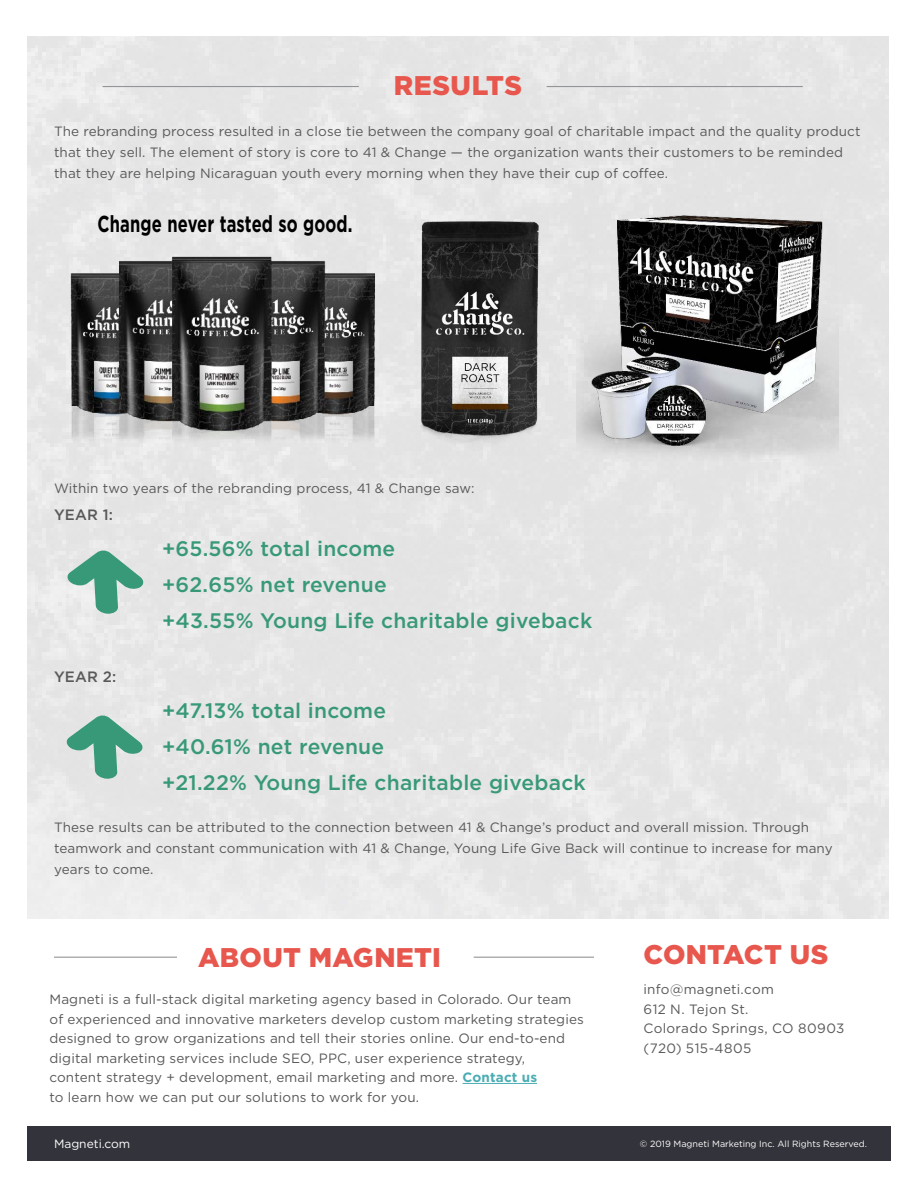
<style>
.page{position:relative;width:918px;height:1188px;background:#fff}
.page>*{position:absolute;margin:0;border:0;box-sizing:border-box;transform-origin:0 0}
.t1{font:900 27px "Gotham";letter-spacing:.015em;color:#e8574d}
.t2{font:700 23.1px "Gotham";letter-spacing:.01em;color:#000;scale:.71 1}
.t3{font:500 21px/36px "Gotham";letter-spacing:.01em;color:#389978}
.t4{font:500 15px "Gotham";letter-spacing:.01em;color:#59595c}
.t5{font:13.5px/19.5px "Gotham";letter-spacing:.01em;color:#59595c}
.t6{font:12px "Gotham";color:#fff}
.t7{font:9px "Gotham";color:#fff}
.s1{font-weight:700;color:#4aadb3}
</style>
<div class="page">
<hr style="left:463px;top:1083px;width:74px;height:1px;background:#4aadb3">
<div style="left:27px;top:1127px;width:864px;height:34px;background:#33333b"></div>
<hr style="left:474px;top:957px;width:120px;height:1px;background:#939598">
<hr style="left:54px;top:957px;width:123px;height:1px;background:#939598">
<hr style="left:547px;top:86px;width:256px;height:1px;background:#939598">
<hr style="left:103px;top:86px;width:256px;height:1px;background:#939598">
<svg style="left:66px;top:550px;width:78px;height:64px;background:#97c3b4"></svg>
<svg style="left:65px;top:715px;width:79px;height:64px;background:#96c2b3"></svg>
<img style="left:56px;top:242px;width:330px;height:201px">
<img style="left:399px;top:195px;width:159px;height:262px">
<img style="left:576px;top:198px;width:263px;height:263px">
<h1 class="t1" style="left:394px;top:67px;width:130px">RESULTS</h1>
<p class="t5" style="left:54px;top:120px;width:808px;line-height:21px">The rebranding process resulted in a close tie between the company goal of charitable impact and the quality product that they sell. The element of story is core to 41 &amp; Change — the organization wants their customers to be reminded that they are helping Nicaraguan youth every morning when they have their cup of coffee.</p>
<h2 class="t2" style="left:98px;top:209px;width:361px">Change never tasted so good.</h2>
<p class="t5" style="left:54px;top:478px;width:422px">Within two years of the rebranding process, 41 &amp; Change saw:</p>
<p class="t4" style="left:54px;top:504px;width:61px">YEAR 1:</p>
<h3 class="t3" style="left:162px;top:530px;width:432px">+65.56% total income<br>+62.65% net revenue<br>+43.55% Young Life charitable giveback</h3>
<p class="t4" style="left:54px;top:666px;width:64px">YEAR 2:</p>
<h3 class="t3" style="left:162px;top:692px;width:425px">+47.13% total income<br>+40.61% net revenue<br>+21.22% Young Life charitable giveback</h3>
<p class="t5" style="left:54px;top:816px;width:780px;line-height:21px">These results can be attributed to the connection between 41 &amp; Change’s product and overall mission. Through teamwork and constant communication with 41 &amp; Change, Young Life Give Back will continue to increase for many years to come.</p>
<h1 class="t1" style="left:198px;top:938px;width:244px">ABOUT MAGNETI</h1>
<p class="t5" style="left:50px;top:989px;width:536px">Magneti is a full-stack digital marketing agency based in Colorado. Our team of experienced and innovative marketers develop custom marketing strategies designed to grow organizations and tell their stories online. Our end-to-end digital marketing services include SEO, PPC, user experience strategy,<br>content strategy + development, email marketing and more. <span class="s1">Contact us<br></span>to learn how we can put our solutions to work for you.</p>
<h1 class="t1" style="left:644px;top:936px;width:186px">CONTACT US</h1>
<p class="t5" style="left:644px;top:980px;width:203px">info@magneti.com<br>612 N. Tejon St.<br>Colorado Springs, CO 80903 (720) 515-4805</p>
<p class="t6" style="left:54px;top:1136px;width:78px">Magneti.com</p>
<p class="t7" style="left:640px;top:1138px;width:229px">© 2019 Magneti Marketing Inc. All Rights Reserved.</p>
</div>
